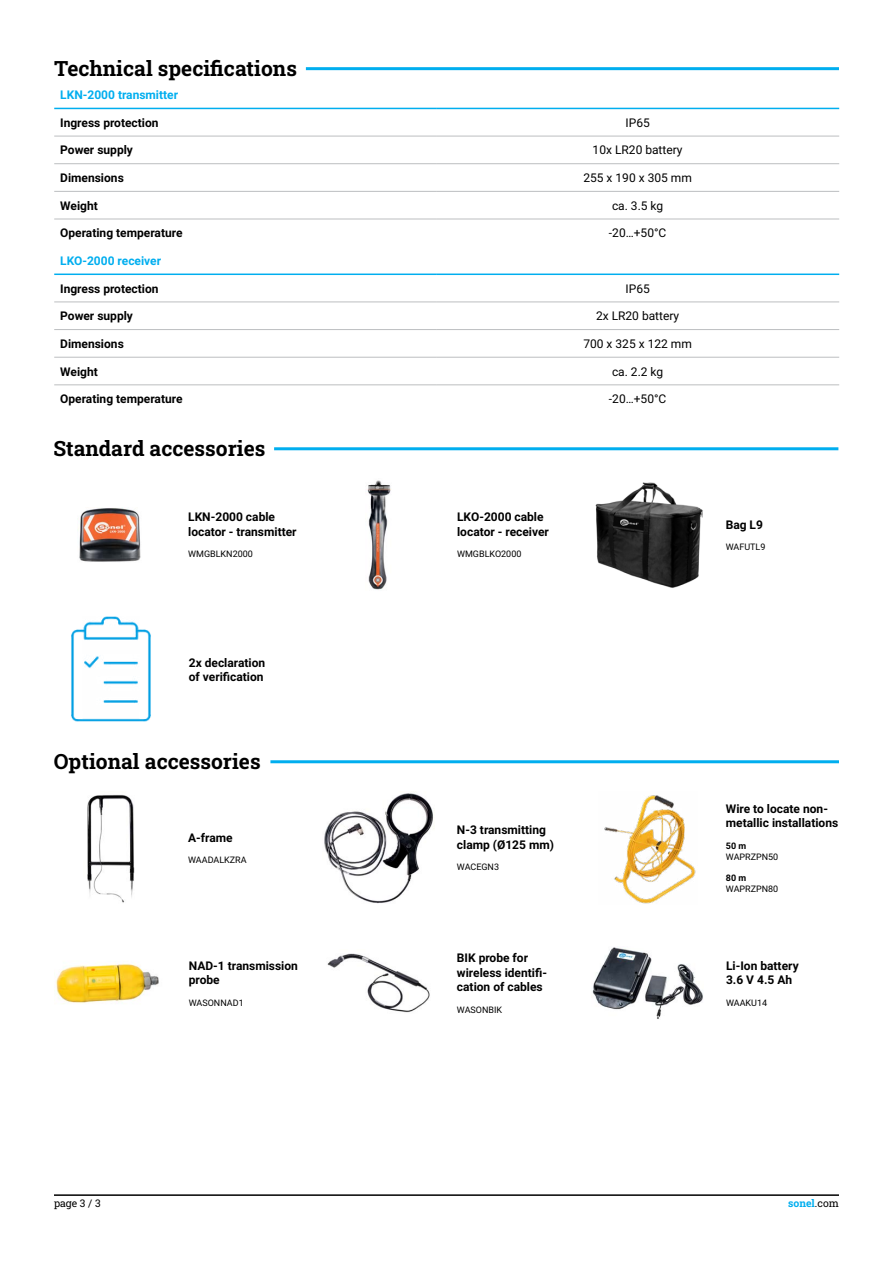
<style>
.page{position:relative;width:893px;height:1263px;background:#fff}
.page>*{position:absolute;margin:0;border:0;box-sizing:border-box;transform-origin:0 0}
.t1{font:21px "Roboto Slab";color:#000}
.t2{font:700 12px/14.4px "Roboto";color:#000}
.t3{font:12px "Roboto";color:#000}
.t4{font:700 12px "Roboto";color:#00aeef}
.t5{font:10.5px "Roboto Slab";color:#00aeef}
.t6{font:10.5px "Roboto Slab";color:#000}
.t7{font:9px "Roboto";color:#000}
.t8{font:700 9px "Roboto";color:#000}
.s1{color:#000}
</style>
<div class="page">
<hr style="left:54px;top:1194px;width:785px;height:2px;background:#000">
<hr style="left:270px;top:760px;width:569px;height:3px;background:#00aeef">
<img style="left:87px;top:795px;width:48px;height:108px">
<img style="left:595px;top:482px;width:108px;height:106px">
<img style="left:604px;top:795px;width:92px;height:109px">
<img style="left:78px;top:507px;width:63px;height:55px">
<img style="left:367px;top:480px;width:24px;height:110px">
<img style="left:324px;top:793px;width:110px;height:111px">
<img style="left:592px;top:947px;width:111px;height:72px">
<img style="left:327px;top:953px;width:103px;height:60px">
<img style="left:54px;top:963px;width:105px;height:41px">
<hr style="left:306px;top:67px;width:533px;height:3px;background:#00aeef">
<hr style="left:54px;top:108px;width:382px;height:1px;background:#00aeef">
<hr style="left:436px;top:108px;width:403px;height:1px;background:#00aeef">
<hr style="left:54px;top:274px;width:382px;height:1px;background:#00aeef">
<hr style="left:436px;top:274px;width:403px;height:1px;background:#00aeef">
<hr style="left:54px;top:136px;width:382px;height:1px;background:#bcbec0">
<hr style="left:436px;top:136px;width:403px;height:1px;background:#bcbec0">
<hr style="left:54px;top:163px;width:382px;height:1px;background:#bcbec0">
<hr style="left:436px;top:163px;width:403px;height:1px;background:#bcbec0">
<hr style="left:54px;top:191px;width:382px;height:1px;background:#bcbec0">
<hr style="left:436px;top:191px;width:403px;height:1px;background:#bcbec0">
<hr style="left:54px;top:219px;width:382px;height:1px;background:#bcbec0">
<hr style="left:436px;top:219px;width:403px;height:1px;background:#bcbec0">
<hr style="left:54px;top:302px;width:382px;height:1px;background:#bcbec0">
<hr style="left:436px;top:302px;width:403px;height:1px;background:#bcbec0">
<hr style="left:54px;top:329px;width:382px;height:1px;background:#bcbec0">
<hr style="left:436px;top:329px;width:403px;height:1px;background:#bcbec0">
<hr style="left:54px;top:357px;width:382px;height:1px;background:#bcbec0">
<hr style="left:436px;top:357px;width:403px;height:1px;background:#bcbec0">
<hr style="left:54px;top:384px;width:382px;height:1px;background:#bcbec0">
<hr style="left:436px;top:384px;width:403px;height:1px;background:#bcbec0">
<hr style="left:274px;top:447px;width:564px;height:3px;background:#00aeef">
<img style="left:71px;top:616px;width:80px;height:106px">
<h1 class="t1" style="left:54px;top:54px;width:244px">Technical specifications</h1>
<p class="t4" style="left:60px;top:86px;width:119px">LKN-2000 transmitter</p>
<p class="t2" style="left:60px;top:115px;width:100px">Ingress protection</p>
<p class="t3" style="left:625px;top:114px;width:26px">IP65</p>
<p class="t2" style="left:60px;top:142px;width:74px">Power supply</p>
<p class="t3" style="left:593px;top:142px;width:91px">10x LR20 battery</p>
<p class="t2" style="left:60px;top:170px;width:65px">Dimensions</p>
<p class="t3" style="left:583px;top:169px;width:110px">255 x 190 x 305 mm</p>
<p class="t2" style="left:60px;top:198px;width:39px">Weight</p>
<p class="t3" style="left:612px;top:197px;width:53px">ca. 3.5 kg</p>
<p class="t2" style="left:60px;top:225px;width:124px">Operating temperature</p>
<p class="t3" style="left:609px;top:225px;width:59px">-20…+50°C</p>
<p class="t4" style="left:60px;top:252px;width:102px">LKO-2000 receiver</p>
<p class="t2" style="left:60px;top:281px;width:100px">Ingress protection</p>
<p class="t3" style="left:625px;top:280px;width:26px">IP65</p>
<p class="t2" style="left:60px;top:308px;width:74px">Power supply</p>
<p class="t3" style="left:596px;top:308px;width:85px">2x LR20 battery</p>
<p class="t2" style="left:60px;top:336px;width:65px">Dimensions</p>
<p class="t3" style="left:583px;top:335px;width:110px">700 x 325 x 122 mm</p>
<p class="t2" style="left:60px;top:364px;width:39px">Weight</p>
<p class="t3" style="left:612px;top:363px;width:53px">ca. 2.2 kg</p>
<p class="t2" style="left:60px;top:391px;width:124px">Operating temperature</p>
<p class="t3" style="left:609px;top:390px;width:59px">-20…+50°C</p>
<h1 class="t1" style="left:53px;top:434px;width:213px">Standard accessories</h1>
<p class="t2" style="left:188px;top:509px;width:110px">LKN-2000 cable locator - transmitter</p>
<p class="t7" style="left:188px;top:548px;width:66px">WMGBLKN2000</p>
<p class="t2" style="left:457px;top:509px;width:93px">LKO-2000 cable locator - receiver</p>
<p class="t7" style="left:457px;top:548px;width:66px">WMGBLKO2000</p>
<p class="t2" style="left:726px;top:517px;width:39px">Bag L9</p>
<p class="t7" style="left:726px;top:541px;width:41px">WAFUTL9</p>
<p class="t2" style="left:189px;top:655px;width:78px">2x declaration of verification</p>
<h1 class="t1" style="left:54px;top:747px;width:208px">Optional accessories</h1>
<p class="t2" style="left:188px;top:830px;width:46px">A-frame</p>
<p class="t7" style="left:188px;top:854px;width:60px">WAADALKZRA</p>
<p class="t2" style="left:189px;top:958px;width:111px">NAD-1 transmission probe</p>
<p class="t7" style="left:189px;top:996px;width:56px">WASONNAD1</p>
<p class="t2" style="left:457px;top:822px;width:99px">N-3 transmitting clamp (Ø125 mm)</p>
<p class="t7" style="left:457px;top:861px;width:44px">WACEGN3</p>
<p class="t2" style="left:457px;top:950px;width:92px">BIK probe for wireless identifi&shy;cation of cables</p>
<p class="t7" style="left:457px;top:1003px;width:47px">WASONBIK</p>
<p class="t2" style="left:726px;top:801px;width:114px">Wire to locate non&shy;metallic installations</p>
<p class="t8" style="left:726px;top:839px;width:22px">50 m</p>
<p class="t7" style="left:726px;top:850px;width:54px">WAPRZPN50</p>
<p class="t8" style="left:726px;top:872px;width:22px">80 m</p>
<p class="t7" style="left:726px;top:882px;width:54px">WAPRZPN80</p>
<p class="t2" style="left:726px;top:958px;width:74px">Li-Ion battery<br>3.6 V 4.5 Ah</p>
<p class="t7" style="left:726px;top:996px;width:43px">WAAKU14</p>
<p class="t6" style="left:54px;top:1196px;width:48px">page 3 / 3</p>
<p class="t5" style="left:788px;top:1196px;width:52px">sonel<span class="s1">.com</span></p>
</div>
